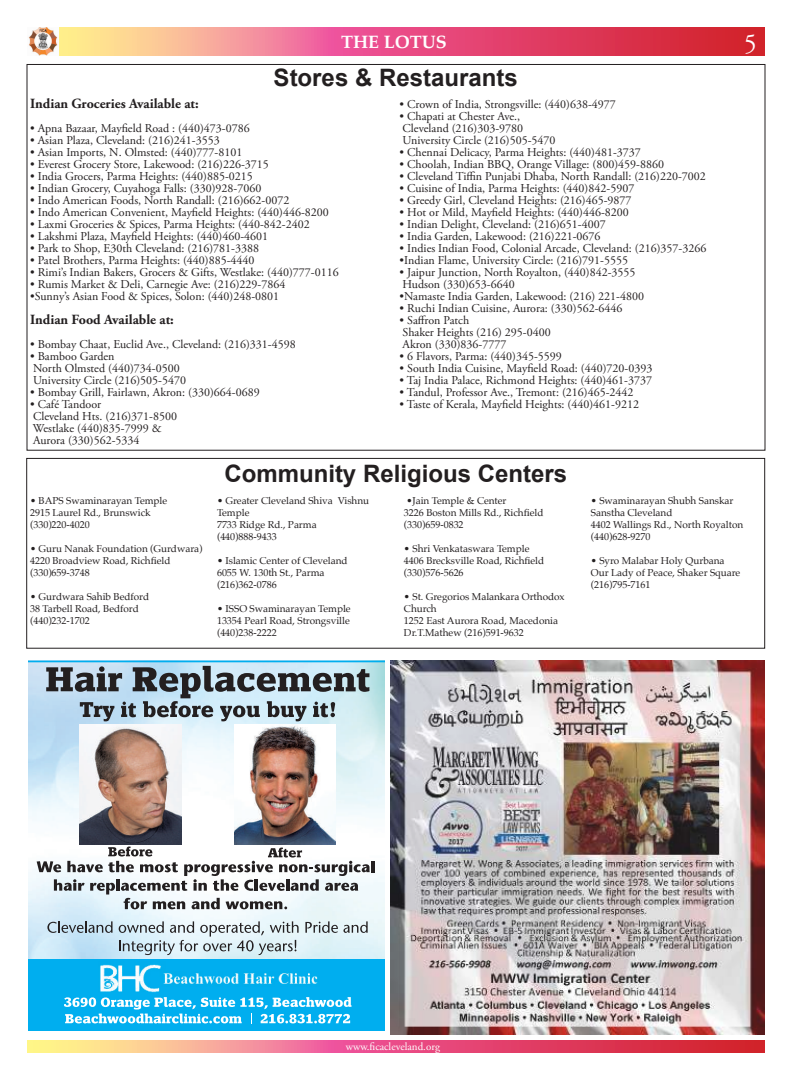
<style>
.page{position:relative;width:792px;height:1080px;background:#fff}
.page>*{position:absolute;margin:0;border:0;box-sizing:border-box;transform-origin:0 0}
.t1{font:26.7px "Adobe Garamond Pro";color:#fff;scale:.94 1}
.t2{font:700 24px "Arial";color:#231f20}
.t3{font:700 18px "Palatino";color:#fff}
.t4{font:700 14px "Adobe Garamond Pro";color:#231f20}
.t5{font:12px/12px "Adobe Garamond Pro";color:#231f20}
.t6{font:11px "Adobe Garamond Pro";color:#fff}
.t7{font:10px/12px "Palatino";color:#231f20}
</style>
<div class="page">
<svg style="left:59px;top:27px;width:706px;height:28px;background:#e96776"></svg>
<svg style="left:27px;top:1040px;width:738px;height:13px;background:#ea6d76"></svg>
<img style="left:28px;top:27px;width:30px;height:28px">
<div style="left:26px;top:458px;width:739px;height:191px;border:1px solid #231f20"></div>
<img style="left:390px;top:661px;width:374px;height:373px">
<svg style="left:29px;top:661px;width:356px;height:298px"></svg>
<div style="left:29px;top:959px;width:356px;height:72px;background:#00aeef"></div>
<img style="left:100px;top:964px;width:218px;height:29px">
<svg style="left:46px;top:666px;width:323px;height:55px;background:#93a5b0"></svg>
<svg style="left:64px;top:997px;width:288px;height:27px"></svg>
<img style="left:80px;top:724px;width:101px;height:121px">
<img style="left:234px;top:724px;width:102px;height:121px">
<svg style="left:37px;top:847px;width:337px;height:62px"></svg>
<svg style="left:47px;top:921px;width:66px;height:12px"></svg>
<svg style="left:305px;top:921px;width:63px;height:12px"></svg>
<svg style="left:119px;top:921px;width:180px;height:34px;background:#c1ced4"></svg>
<h3 class="t3" style="left:341px;top:27px;width:107px">THE LOTUS</h3>
<h2 class="t2" style="left:274px;top:62px;width:246px">Stores &amp; Restaurants</h2>
<p class="t4" style="left:30px;top:95px;width:170px">Indian Groceries Available at:</p>
<p class="t5" style="left:30px;top:123px;width:221px">• Apna Bazaar, Mayfield Road : (440)473-0786</p>
<p class="t5" style="left:30px;top:135px;width:191px">• Asian Plaza, Cleveland: (216)241-3553</p>
<p class="t5" style="left:30px;top:147px;width:214px">• Asian Imports, N. Olmsted: (440)777-8101</p>
<p class="t5" style="left:30px;top:159px;width:240px">• Everest Grocery Store, Lakewood: (216)226-3715</p>
<p class="t5" style="left:30px;top:171px;width:224px">• India Grocers, Parma Heights: (440)885-0215</p>
<p class="t5" style="left:30px;top:183px;width:233px">• Indian Grocery, Cuyahoga Falls: (330)928-7060</p>
<p class="t5" style="left:30px;top:195px;width:261px">• Indo American Foods, North Randall: (216)662-0072</p>
<p class="t5" style="left:30px;top:207px;width:300px">• Indo American Convenient, Mayfield Heights: (440)446-8200</p>
<p class="t5" style="left:30px;top:219px;width:281px">• Laxmi Groceries &amp; Spices, Parma Heights: (440-842-2402</p>
<p class="t5" style="left:30px;top:231px;width:240px">• Lakshmi Plaza, Mayfield Heights: (440)460-4601</p>
<p class="t5" style="left:30px;top:243px;width:230px">• Park to Shop, E30th Cleveland: (216)781-3388</p>
<p class="t5" style="left:30px;top:255px;width:226px">• Patel Brothers, Parma Heights: (440)885-4440</p>
<p class="t5" style="left:30px;top:267px;width:310px">• Rimi’s Indian Bakers, Grocers &amp; Gifts, Westlake: (440)777-0116</p>
<p class="t5" style="left:30px;top:279px;width:257px">• Rumis Market &amp; Deli, Carnegie Ave: (216)229-7864</p>
<p class="t5" style="left:30px;top:291px;width:251px">•Sunny’s Asian Food &amp; Spices, Solon: (440)248-0801</p>
<p class="t4" style="left:30px;top:311px;width:145px">Indian Food Available at:</p>
<p class="t5" style="left:30px;top:339px;width:267px">• Bombay Chaat, Euclid Ave., Cleveland: (216)331-4598</p>
<p class="t5" style="left:30px;top:351px;width:158px">• Bamboo Garden<br>North Olmsted (440)734-0500<br>University Circle (216)505-5470</p>
<p class="t5" style="left:30px;top:387px;width:231px">• Bombay Grill, Fairlawn, Akron: (330)664-0689</p>
<p class="t5" style="left:30px;top:399px;width:148px">• Café Tandoor<br>Cleveland Hts. (216)371-8500<br>Westlake (440)835-7999 &amp;<br>Aurora (330)562-5334</p>
<p class="t5" style="left:400px;top:99px;width:218px">• Crown of India, Strongsville: (440)638-4977</p>
<p class="t5" style="left:400px;top:111px;width:158px">• Chapati at Chester Ave.,<br>Cleveland (216)303-9780<br>University Circle (216)505-5470</p>
<p class="t5" style="left:400px;top:147px;width:243px">• Chennai Delicacy, Parma Heights: (440)481-3737</p>
<p class="t5" style="left:400px;top:159px;width:266px">• Choolah, Indian BBQ, Orange Village: (800)459-8860</p>
<p class="t5" style="left:400px;top:171px;width:308px">• Cleveland Tiffin Punjabi Dhaba, North Randall: (216)220-7002</p>
<p class="t5" style="left:400px;top:183px;width:236px">• Cuisine of India, Parma Heights: (440)842-5907</p>
<p class="t5" style="left:400px;top:195px;width:233px">• Greedy Girl, Cleveland Heights: (216)465-9877</p>
<p class="t5" style="left:400px;top:207px;width:231px">• Hot or Mild, Mayfield Heights: (440)446-8200</p>
<p class="t5" style="left:400px;top:219px;width:208px">• Indian Delight, Cleveland: (216)651-4007</p>
<p class="t5" style="left:400px;top:231px;width:202px">• India Garden, Lakewood: (216)221-0676</p>
<p class="t5" style="left:400px;top:243px;width:308px">• Indies Indian Food, Colonial Arcade, Cleveland: (216)357-3266</p>
<p class="t5" style="left:400px;top:255px;width:230px">•Indian Flame, University Circle: (216)791-5555</p>
<p class="t5" style="left:400px;top:267px;width:237px">• Jaipur Junction, North Royalton, (440)842-3555<br>Hudson (330)653-6640</p>
<p class="t5" style="left:400px;top:291px;width:246px">•Namaste India Garden, Lakewood: (216) 221-4800</p>
<p class="t5" style="left:400px;top:303px;width:224px">• Ruchi Indian Cuisine, Aurora: (330)562-6446</p>
<p class="t5" style="left:400px;top:315px;width:153px">• Saffron Patch<br>Shaker Heights (216) 295-0400<br>Akron (330)836-7777</p>
<p class="t5" style="left:400px;top:351px;width:164px">• 6 Flavors, Parma: (440)345-5599</p>
<p class="t5" style="left:400px;top:363px;width:254px">• South India Cuisine, Mayfield Road: (440)720-0393</p>
<p class="t5" style="left:400px;top:375px;width:254px">• Taj India Palace, Richmond Heights: (440)461-3737</p>
<p class="t5" style="left:400px;top:387px;width:235px">• Tandul, Professor Ave., Tremont: (216)465-2442</p>
<p class="t5" style="left:400px;top:399px;width:241px">• Taste of Kerala, Mayfield Heights: (440)461-9212</p>
<h2 class="t2" style="left:224px;top:458px;width:344px">Community Religious Centers</h2>
<h1 class="t1" style="left:744px;top:27px;width:15px">5</h1>
<p class="t7" style="left:30px;top:495px;width:139px">• BAPS Swaminarayan Temple<br>2915 Laurel Rd., Brunswick (330)220-4020</p>
<p class="t7" style="left:30px;top:543px;width:174px">• Guru Nanak Foundation (Gurdwara)<br>4220 Broadview Road, Richfield (330)659-3748</p>
<p class="t7" style="left:30px;top:591px;width:121px">• Gurdwara Sahib Bedford<br>38 Tarbell Road, Bedford (440)232-1702</p>
<p class="t7" style="left:217px;top:495px;width:154px">• Greater Cleveland Shiva Vishnu<br>Temple<br>7733 Ridge Rd., Parma (440)888-9433</p>
<p class="t7" style="left:217px;top:555px;width:132px">• Islamic Center of Cleveland<br>6055 W. 130th St., Parma (216)362-0786</p>
<p class="t7" style="left:217px;top:603px;width:135px;text-align:justify">• ISSO Swaminarayan Temple 13354 Pearl Road, Strongsville (440)238-2222</p>
<p class="t7" style="left:404px;top:495px;width:141px">•Jain Temple &amp; Center<br>3226 Boston Mills Rd., Richfield (330)659-0832</p>
<p class="t7" style="left:404px;top:543px;width:142px">• Shri Venkataswara Temple<br>4406 Brecksville Road, Richfield (330)576-5626</p>
<p class="t7" style="left:404px;top:591px;width:162px">• St. Gregorios Malankara Orthodox<br>Church<br>1252 East Aurora Road, Macedonia<br>Dr.T.Mathew (216)591-9632</p>
<p class="t7" style="left:591px;top:495px;width:154px">• Swaminarayan Shubh Sanskar<br>Sanstha Cleveland<br>4402 Wallings Rd., North Royalton (440)628-9270</p>
<p class="t7" style="left:591px;top:555px;width:151px">• Syro Malabar Holy Qurbana<br>Our Lady of Peace, Shaker Square (216)795-7161</p>
<p class="t6" style="left:346px;top:1040px;width:95px">www.ficacleveland.org</p>
</div>
